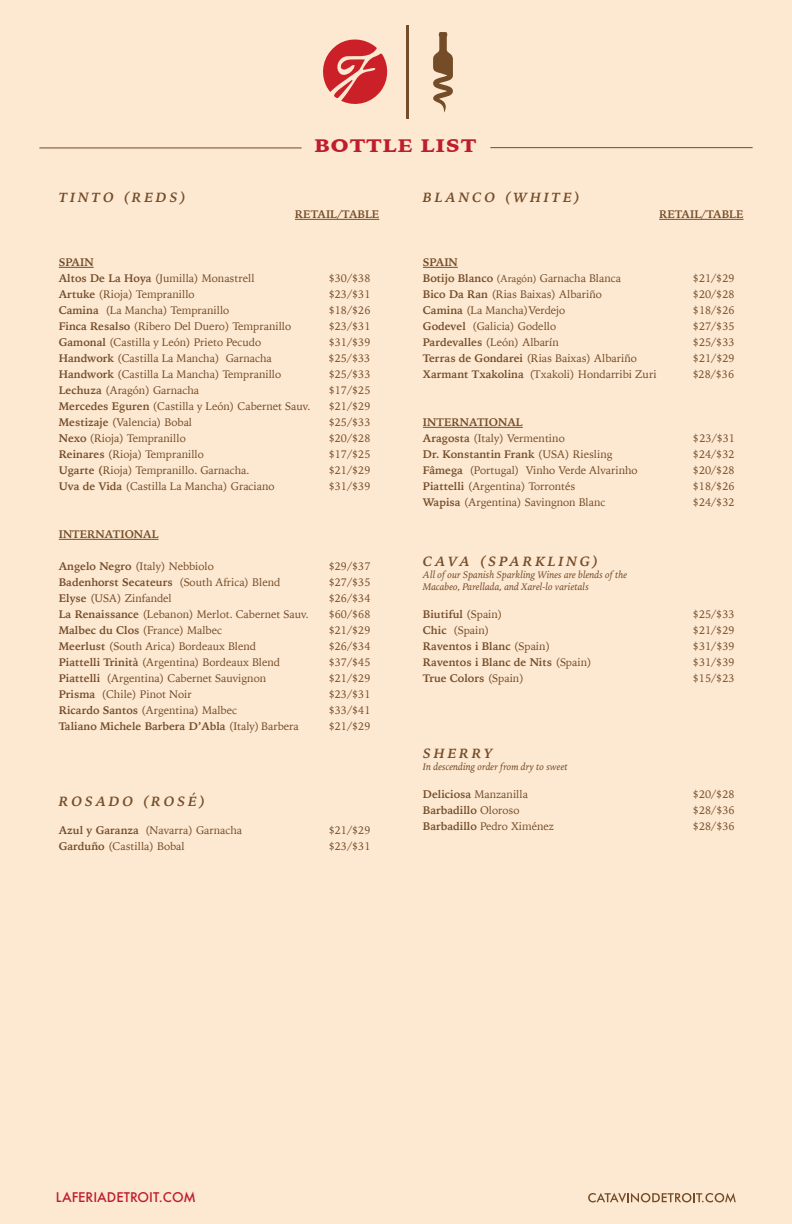
<style>
.page{position:relative;width:792px;height:1224px;background:#fde8d1}
.page>*{position:absolute;margin:0;border:0;box-sizing:border-box;transform-origin:0 0}
.t1{font:900 18px "Iowan Old Style";letter-spacing:.05em;color:#be1d2c;scale:1.1 1}
.t2{font:italic 700 14px "Iowan Old Style";letter-spacing:.2em;color:#744c27}
.t3{font:500 13px "Futura";color:#be1d2c}
.t4{font:11px/16px "Iowan Old Style";color:#744c27}
.t5{font:700 11px/16px "Iowan Old Style";color:#744c27}
.t6{font:italic 10px/12px "Iowan Old Style";color:#744c27}
.s1{font-weight:700}
.s2{font-weight:400;font-size:10px}
.s3{font-weight:400}
</style>
<div class="page">
<hr style="left:295px;top:219px;width:84px;height:1px;background:#744c27">
<hr style="left:59px;top:267px;width:35px;height:1px;background:#744c27">
<hr style="left:59px;top:539px;width:100px;height:1px;background:#744c27">
<hr style="left:659px;top:219px;width:85px;height:1px;background:#744c27">
<hr style="left:423px;top:267px;width:35px;height:1px;background:#744c27">
<hr style="left:423px;top:427px;width:100px;height:1px;background:#744c27">
<svg style="left:588px;top:1193px;width:148px;height:10px"></svg>
<svg style="left:433px;top:32px;width:20px;height:81px"></svg>
<svg style="left:323px;top:39px;width:65px;height:65px"></svg>
<hr style="left:406px;top:25px;width:3px;height:93px;background:#744c27">
<hr style="left:39px;top:147px;width:263px;height:1px;background:#744c27">
<hr style="left:490px;top:147px;width:263px;height:1px;background:#744c27">
<p class="t2" style="left:59px;top:185px;width:129px">TINTO (REDS)</p>
<p class="t4" style="left:59px;top:254px;width:197px"><span class="s1">SPAIN<br>Altos De La Hoya</span> (Jumilla) Monastrell</p>
<h1 class="t1" style="left:315px;top:134px;width:149px">BOTTLE LIST</h1>
<p class="t5" style="left:295px;top:206px;width:86px">RETAIL/TABLE</p>
<p class="t4" style="left:329px;top:270px;width:43px">$30/$38</p>
<p class="t2" style="left:423px;top:185px;width:159px">BLANCO (WHITE)</p>
<p class="t5" style="left:423px;top:254px;width:200px">SPAIN<br>Botijo Blanco <span class="s2">(Aragón)</span> <span class="s3">Garnacha Blanca</span></p>
<p class="t5" style="left:659px;top:206px;width:86px">RETAIL/TABLE</p>
<p class="t4" style="left:693px;top:270px;width:43px">$21/$29</p>
<p class="t4" style="left:59px;top:286px;width:137px"><span class="s1">Artuke</span> (Rioja) Tempranillo</p>
<p class="t4" style="left:329px;top:286px;width:43px">$23/$31</p>
<p class="t4" style="left:59px;top:302px;width:172px"><span class="s1">Camina</span> (La Mancha) Tempranillo</p>
<p class="t4" style="left:329px;top:302px;width:43px">$18/$26</p>
<p class="t4" style="left:59px;top:318px;width:234px"><span class="s1">Finca Resalso</span> (Ribero Del Duero) Tempranillo</p>
<p class="t4" style="left:329px;top:318px;width:43px">$23/$31</p>
<p class="t4" style="left:59px;top:334px;width:204px"><span class="s1">Gamonal</span> (Castilla y León) Prieto Pecudo</p>
<p class="t4" style="left:329px;top:334px;width:43px">$31/$39</p>
<p class="t4" style="left:59px;top:350px;width:215px"><span class="s1">Handwork</span> (Castilla La Mancha) Garnacha</p>
<p class="t4" style="left:329px;top:350px;width:43px">$25/$33</p>
<p class="t4" style="left:59px;top:366px;width:224px"><span class="s1">Handwork</span> (Castilla La Mancha) Tempranillo</p>
<p class="t4" style="left:329px;top:366px;width:43px">$25/$33</p>
<p class="t4" style="left:59px;top:382px;width:142px"><span class="s1">Lechuza</span> (Aragón) Garnacha</p>
<p class="t4" style="left:329px;top:382px;width:43px">$17/$25</p>
<p class="t4" style="left:59px;top:398px;width:253px"><span class="s1">Mercedes Eguren</span> (Castilla y León) Cabernet Sauv.</p>
<p class="t4" style="left:329px;top:398px;width:43px">$21/$29</p>
<p class="t4" style="left:59px;top:414px;width:135px"><span class="s1">Mestizaje</span> (Valencia) Bobal</p>
<p class="t4" style="left:329px;top:414px;width:43px">$25/$33</p>
<p class="t4" style="left:59px;top:430px;width:128px"><span class="s1">Nexo</span> (Rioja) Tempranillo</p>
<p class="t4" style="left:329px;top:430px;width:43px">$20/$28</p>
<p class="t4" style="left:59px;top:446px;width:147px"><span class="s1">Reinares</span> (Rioja) Tempranillo</p>
<p class="t4" style="left:329px;top:446px;width:43px">$17/$25</p>
<p class="t4" style="left:59px;top:462px;width:192px"><span class="s1">Ugarte (</span>Rioja) Tempranillo. Garnacha.</p>
<p class="t4" style="left:329px;top:462px;width:43px">$21/$29</p>
<p class="t4" style="left:59px;top:478px;width:217px"><span class="s1">Uva de Vida</span> (Castilla La Mancha) Graciano</p>
<p class="t4" style="left:329px;top:478px;width:43px">$31/$39</p>
<p class="t5" style="left:59px;top:526px;width:101px">INTERNATIONAL</p>
<p class="t4" style="left:59px;top:558px;width:157px"><span class="s1">Angelo Negro</span> (Italy) Nebbiolo</p>
<p class="t4" style="left:329px;top:558px;width:43px">$29/$37</p>
<p class="t5" style="left:59px;top:574px;width:223px">Badenhorst Secateurs <span class="s3">(South Africa) Blend</span></p>
<p class="t4" style="left:329px;top:574px;width:43px">$27/$35</p>
<p class="t4" style="left:59px;top:590px;width:115px"><span class="s1">Elyse</span> (USA) Zinfandel</p>
<p class="t4" style="left:329px;top:590px;width:43px">$26/$34</p>
<p class="t4" style="left:59px;top:606px;width:252px"><span class="s1">La Renaissance</span> (Lebanon) Merlot. Cabernet Sauv.</p>
<p class="t4" style="left:329px;top:606px;width:43px">$60/$68</p>
<p class="t4" style="left:59px;top:622px;width:165px"><span class="s1">Malbec du Clos</span> (France) Malbec</p>
<p class="t4" style="left:329px;top:622px;width:43px">$21/$29</p>
<p class="t4" style="left:59px;top:638px;width:199px"><span class="s1">Meerlust</span> (South Arica) Bordeaux Blend</p>
<p class="t4" style="left:329px;top:638px;width:43px">$26/$34</p>
<p class="t4" style="left:59px;top:654px;width:223px"><span class="s1">Piattelli Trinità</span> (Argentina) Bordeaux Blend</p>
<p class="t4" style="left:329px;top:654px;width:43px">$37/$45</p>
<p class="t4" style="left:59px;top:670px;width:209px"><span class="s1">Piattelli</span> (Argentina) Cabernet Sauvignon</p>
<p class="t4" style="left:329px;top:670px;width:43px">$21/$29</p>
<p class="t4" style="left:59px;top:686px;width:134px"><span class="s1">Prisma</span> (Chile) Pinot Noir</p>
<p class="t4" style="left:329px;top:686px;width:43px">$23/$31</p>
<p class="t4" style="left:59px;top:702px;width:180px"><span class="s1">Ricardo Santos</span> (Argentina) Malbec</p>
<p class="t4" style="left:329px;top:702px;width:43px">$33/$41</p>
<p class="t5" style="left:59px;top:718px;width:241px">Taliano Michele Barbera D’Abla <span class="s3">(Italy) Barbera</span></p>
<p class="t4" style="left:329px;top:718px;width:43px">$21/$29</p>
<p class="t2" style="left:59px;top:789px;width:148px">ROSADO (ROSÉ)</p>
<p class="t4" style="left:59px;top:822px;width:185px"><span class="s1">Azul y Garanza</span> (Navarra) Garnacha</p>
<p class="t4" style="left:329px;top:822px;width:43px">$21/$29</p>
<p class="t4" style="left:59px;top:838px;width:127px"><span class="s1">Garduño</span> (Castilla) Bobal</p>
<p class="t4" style="left:329px;top:838px;width:43px">$23/$31</p>
<p class="t4" style="left:423px;top:286px;width:180px"><span class="s1">Bico Da Ran</span> (Rias Baixas) Albariño</p>
<p class="t4" style="left:693px;top:286px;width:43px">$20/$28</p>
<p class="t4" style="left:423px;top:302px;width:144px"><span class="s1">Camina</span> (La Mancha)Verdejo</p>
<p class="t4" style="left:693px;top:302px;width:43px">$18/$26</p>
<p class="t4" style="left:423px;top:318px;width:135px"><span class="s1">Godevel</span> (Galicia) Godello</p>
<p class="t4" style="left:693px;top:318px;width:43px">$27/$35</p>
<p class="t4" style="left:423px;top:334px;width:138px"><span class="s1">Pardevalles</span> (León) Albarín</p>
<p class="t4" style="left:693px;top:334px;width:43px">$25/$33</p>
<p class="t4" style="left:423px;top:350px;width:215px"><span class="s1">Terras de Gondarei</span> (Rias Baixas) Albariño</p>
<p class="t4" style="left:693px;top:350px;width:43px">$21/$29</p>
<p class="t4" style="left:423px;top:366px;width:235px"><span class="s1">Xarmant Txakolina</span> (Txakoli) Hondarribi Zuri</p>
<p class="t4" style="left:693px;top:366px;width:43px">$28/$36</p>
<p class="t5" style="left:423px;top:414px;width:143px">INTERNATIONAL<br>Aragosta <span class="s3">(Italy) Vermentino</span></p>
<p class="t4" style="left:693px;top:430px;width:44px">$23/$31</p>
<p class="t5" style="left:423px;top:446px;width:191px">Dr. Konstantin Frank <span class="s3">(USA) Riesling</span></p>
<p class="t4" style="left:693px;top:446px;width:43px">$24/$32</p>
<p class="t4" style="left:423px;top:462px;width:216px"><span class="s1">Fâmega</span> (Portugal) Vinho Verde Alvarinho</p>
<p class="t4" style="left:693px;top:462px;width:43px">$20/$28</p>
<p class="t4" style="left:423px;top:478px;width:154px"><span class="s1">Piattelli</span> (Argentina) Torrontés</p>
<p class="t4" style="left:693px;top:478px;width:43px">$18/$26</p>
<p class="t4" style="left:423px;top:494px;width:184px"><span class="s1">Wapisa</span> (Argentina) Savingnon Blanc</p>
<p class="t4" style="left:693px;top:494px;width:43px">$24/$32</p>
<p class="t2" style="left:423px;top:549px;width:177px">CAVA (SPARKLING)</p>
<p class="t6" style="left:423px;top:568px;width:206px">All of our Spanish Sparkling Wines are blends of the<br>Macabeo, Parellada, and Xarel-lo varietals</p>
<p class="t5" style="left:423px;top:606px;width:81px">Biutiful <span class="s3">(Spain)</span></p>
<p class="t4" style="left:693px;top:606px;width:43px">$25/$33</p>
<p class="t4" style="left:423px;top:622px;width:68px"><span class="s1">Chic</span> (Spain)</p>
<p class="t4" style="left:693px;top:622px;width:43px">$21/$29</p>
<p class="t5" style="left:423px;top:638px;width:129px">Raventos i Blanc <span class="s3">(Spain)</span></p>
<p class="t4" style="left:693px;top:638px;width:43px">$31/$39</p>
<p class="t5" style="left:423px;top:654px;width:170px">Raventos i Blanc de Nits <span class="s3">(Spain)</span></p>
<p class="t4" style="left:693px;top:654px;width:43px">$31/$39</p>
<p class="t5" style="left:423px;top:670px;width:103px">True Colors <span class="s3">(Spain)</span></p>
<p class="t4" style="left:693px;top:670px;width:43px">$15/$23</p>
<p class="t2" style="left:423px;top:741px;width:71px">SHERRY</p>
<p class="t6" style="left:423px;top:760px;width:146px">In descending order from dry to sweet</p>
<p class="t4" style="left:423px;top:786px;width:107px"><span class="s1">Deliciosa</span> Manzanilla</p>
<p class="t4" style="left:693px;top:786px;width:43px">$20/$28</p>
<p class="t5" style="left:423px;top:802px;width:98px">Barbadillo <span class="s3">Oloroso</span></p>
<p class="t4" style="left:693px;top:802px;width:43px">$28/$36</p>
<p class="t4" style="left:423px;top:818px;width:133px"><span class="s1">Barbadillo</span> Pedro Ximénez</p>
<p class="t4" style="left:693px;top:818px;width:43px">$28/$36</p>
<p class="t3" style="left:56px;top:1188px;width:142px">LAFERIADETROIT.COM</p>
</div>
